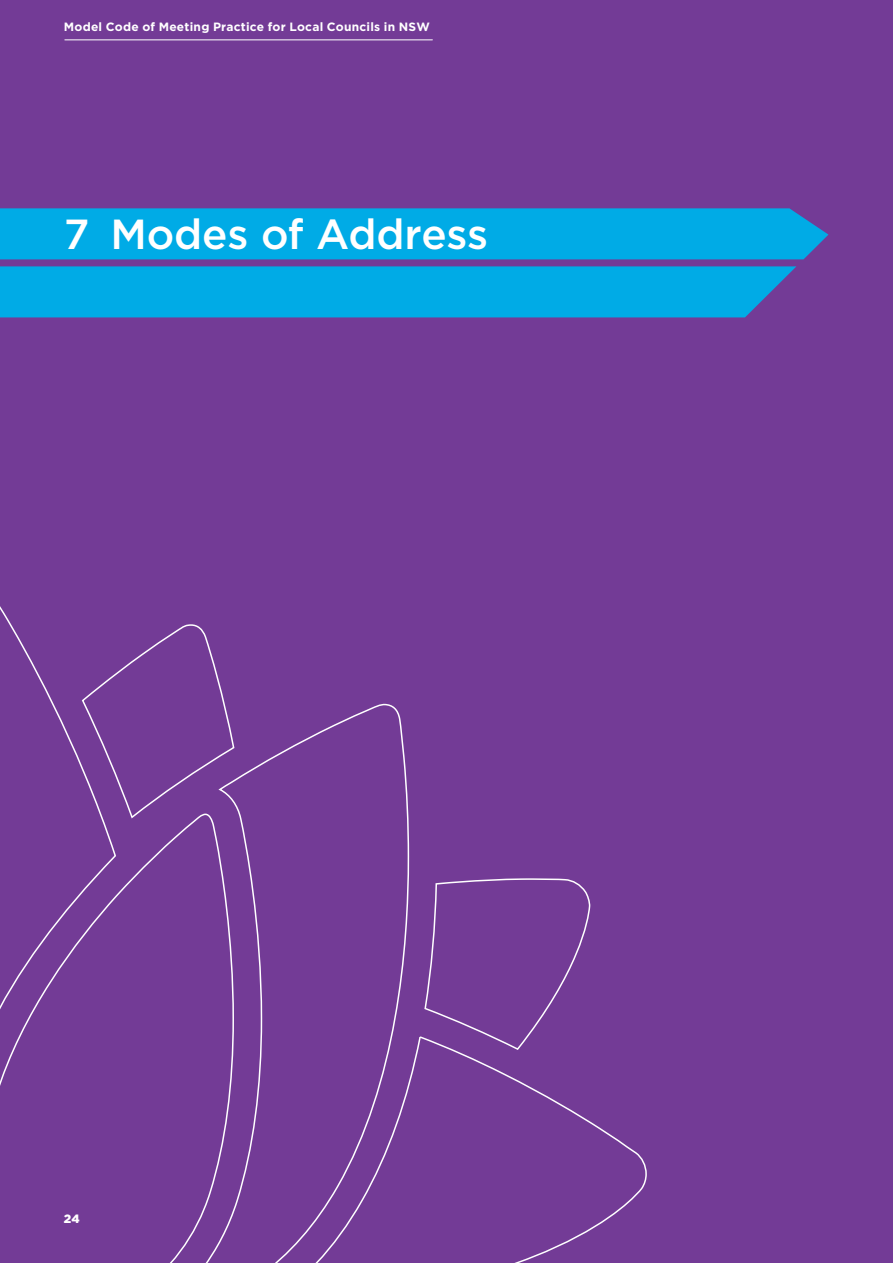
<style>
.page{position:relative;width:893px;height:1263px;background:#733b96}
.page>*{position:absolute;margin:0;border:0;box-sizing:border-box;transform-origin:0 0}
._2__H2{font:500 42px "Gotham";letter-spacing:-.005em;color:#fff}
.t1{font:700 12px "Gotham";letter-spacing:.02em;color:#fff}
.t2{font:900 12px "Gotham";color:#fff}
</style>
<div class="page">
<svg style="left:424px;top:878px;width:167px;height:157px"></svg>
<svg style="left:0;top:606px;width:117px;height:427px"></svg>
<svg style="left:156px;top:703px;width:254px;height:560px"></svg>
<svg style="left:81px;top:623px;width:154px;height:197px"></svg>
<svg style="left:255px;top:1035px;width:392px;height:228px"></svg>
<div style="left:0;top:208px;width:828px;height:51px;background:#00abe6"></div>
<div style="left:0;top:266px;width:796px;height:51px;background:#00abe6"></div>
<hr style="left:65px;top:39px;width:367px;height:1px;background:#fff">
<p class="t1" style="left:64px;top:19px;width:368px">Model Code of Meeting Practice for Local Councils in NSW</p>
<p class="_2__H2" style="left:64px;top:207px;width:426px">7 Modes of Address</p>
<p class="t2" style="left:64px;top:1212px;width:18px">24</p>
</div>
